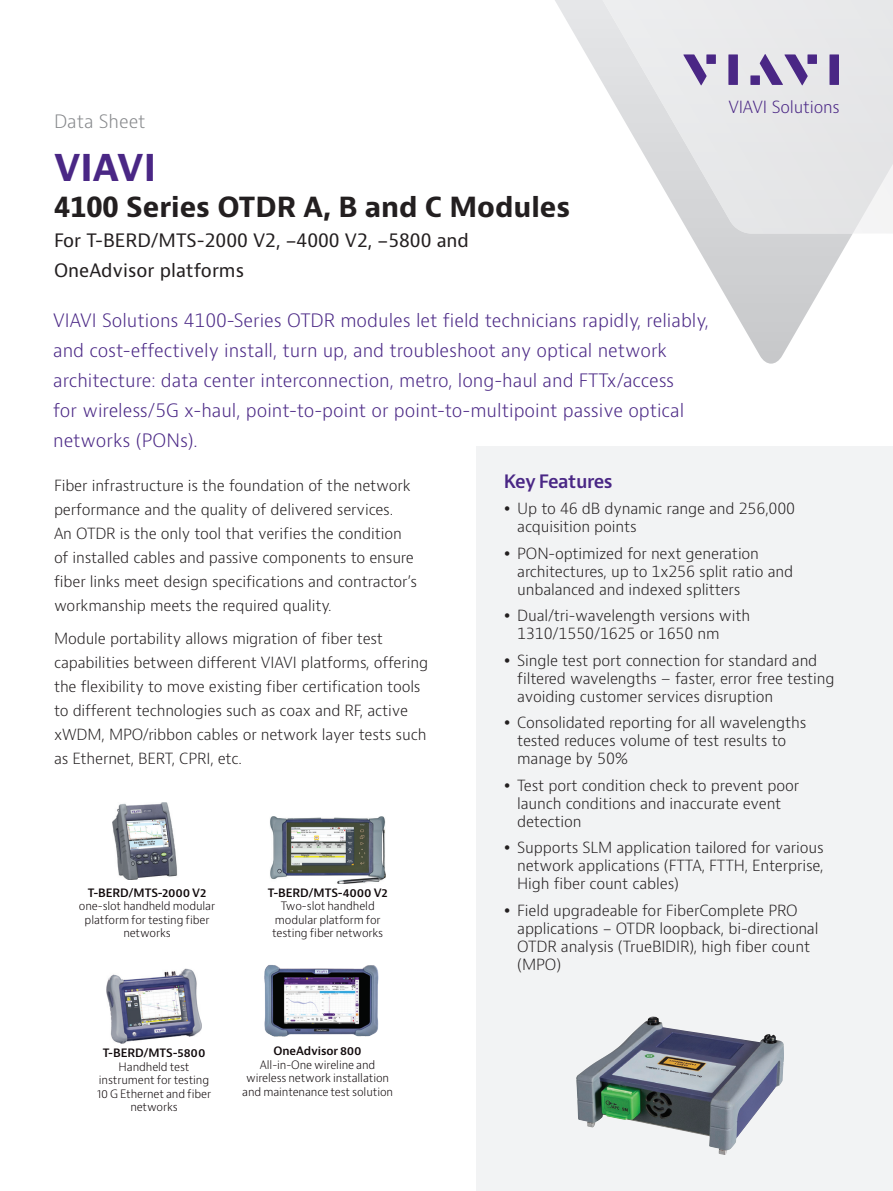
<style>
.page{position:relative;width:893px;height:1191px;background:#fff}
.page>*{position:absolute;margin:0;border:0;box-sizing:border-box;transform-origin:0 0}
.H1_Brand_Sub-Brand_2{font:700 36px "Bernino Sans";color:#4a2785}
.H2_Product_18_24{font:700 27px "Bernino Sans";color:#231f20}
.P_Intro_12_20{font:300 18px/30px "Bernino Sans";color:#4a2785}
.H3_Product_Descripto{font:18px/30px "Bernino Sans";color:#231f20}
.Key_Features_Benefit{font:600 18px "Bernino Sans";letter-spacing:-.03em;color:#4a2785}
.P_DocType{font:300 18px "Bernino Sans";color:#87898c}
.t1{font:300 16.35px "Bernino Sans";letter-spacing:-.01em;color:#4a2785}
.P_10_16{font:300 15px/18px "Bernino Sans";letter-spacing:-.01em;color:#231f20}
.t2{font:300 11.25px/13.5px "Bernino Sans";letter-spacing:-.01em;color:#110a0c;text-align:center}
.s1{font-weight:600}
</style>
<div class="page">
<svg style="left:690px;top:234px;width:162px;height:130px"></svg>
<svg style="left:555px;top:0;width:338px;height:234px"></svg>
<svg style="left:683px;top:54px;width:24px;height:31px"></svg>
<div style="left:706px;top:54px;width:10px;height:10px;background:#4a2785"></div>
<div style="left:728px;top:54px;width:10px;height:31px;background:#4a2785"></div>
<div style="left:807px;top:54px;width:10px;height:10px;background:#4a2785"></div>
<div style="left:829px;top:54px;width:10px;height:31px;background:#4a2785"></div>
<svg style="left:760px;top:54px;width:48px;height:31px"></svg>
<div style="left:750px;top:75px;width:10px;height:10px;background:#4a2785"></div>
<div style="left:477px;top:446px;width:416px;height:745px;background:#f2f3f4"></div>
<img style="left:576px;top:1016px;width:208px;height:139px">
<img style="left:270px;top:816px;width:116px;height:67px">
<img style="left:112px;top:802px;width:66px;height:77px">
<img style="left:106px;top:968px;width:96px;height:75px">
<img style="left:264px;top:965px;width:115px;height:72px">
<p class="P_DocType" style="left:54px;top:109px;width:93px">Data Sheet</p>
<p class="H1_Brand_Sub-Brand_2" style="left:54px;top:144px;width:104px">VIAVI</p>
<p class="H2_Product_18_24" style="left:54px;top:189px;width:518px">4100 Series OTDR A, B and C Modules</p>
<p class="H3_Product_Descripto" style="left:54px;top:225px;width:417px">For T-BERD/MTS-2000 V2, -4000 V2, -5800 and<br>OneAdvisor platforms</p>
<p class="P_Intro_12_20" style="left:53px;top:305px;width:657px">VIAVI Solutions 4100-Series OTDR modules let field technicians rapidly, reliably, and cost-effectively install, turn up, and troubleshoot any optical network architecture: data center interconnection, metro, long-haul and FTTx/access<br>for wireless/5G x-haul, point-to-point or point-to-multipoint passive optical networks (PONs).</p>
<p class="t1" style="left:728px;top:96px;width:113px">VIAVI Solutions</p>
<p class="P_10_16" style="left:54px;top:474px;width:365px;line-height:24px">Fiber infrastructure is the foundation of the network performance and the quality of delivered services.<br>An OTDR is the only tool that verifies the condition of installed cables and passive components to ensure fiber links meet design specifications and contractor’s workmanship meets the required quality.</p>
<p class="P_10_16" style="left:54px;top:626px;width:376px;line-height:24px">Module portability allows migration of fiber test capabilities between different VIAVI platforms, offering the flexibility to move existing fiber certification tools to different technologies such as coax and RF, active xWDM, MPO/ribbon cables or network layer tests such as Ethernet, BERT, CPRI, etc.</p>
<p class="t2" style="left:79px;top:886px;width:138px"><span class="s1">T-BERD/MTS-2000 V2 </span>one-slot handheld modular platform for testing fiber networks</p>
<p class="t2" style="left:268px;top:886px;width:122px"><span class="s1">T-BERD/MTS-4000 V2<br></span>Two-slot handheld modular platform for testing fiber networks</p>
<p class="t2" style="left:97px;top:1046px;width:116px"><span class="s1">T-BERD/MTS-5800<br></span>Handheld test instrument for testing<br>10 G Ethernet and fiber networks</p>
<p class="t2" style="left:242px;top:1044px;width:152px"><span class="s1">OneAdvisor 800<br></span>All-in-One wireline and wireless network installation and maintenance test solution</p>
<p class="Key_Features_Benefit" style="left:504px;top:469px;width:110px">Key Features</p>
<p class="P_10_16" style="left:517px;top:500px;width:280px">Up to 46 dB dynamic range and 256,000 acquisition points</p>
<p class="P_10_16" style="left:517px;top:544px;width:277px">PON-optimized for next generation architectures, up to 1x256 split ratio and unbalanced and indexed splitters</p>
<p class="P_10_16" style="left:517px;top:607px;width:235px">Dual/tri-wavelength versions with<br>1310/1550/1625 or 1650 nm</p>
<p class="P_10_16" style="left:517px;top:651px;width:319px">Single test port connection for standard and filtered wavelengths – faster, error free testing avoiding customer services disruption</p>
<p class="P_10_16" style="left:517px;top:714px;width:291px">Consolidated reporting for all wavelengths tested reduces volume of test results to manage by 50%</p>
<p class="P_10_16" style="left:517px;top:776px;width:283px">Test port condition check to prevent poor launch conditions and inaccurate event detection</p>
<p class="P_10_16" style="left:517px;top:839px;width:308px;text-align:justify">Supports SLM application tailored for various network applications (FTTA, FTTH, Enterprise, High fiber count cables)</p>
<p class="P_10_16" style="left:517px;top:901px;width:303px">Field upgradeable for FiberComplete PRO applications - OTDR loopback, bi-directional OTDR analysis (TrueBIDIR), high fiber count (MPO)</p>
</div>
